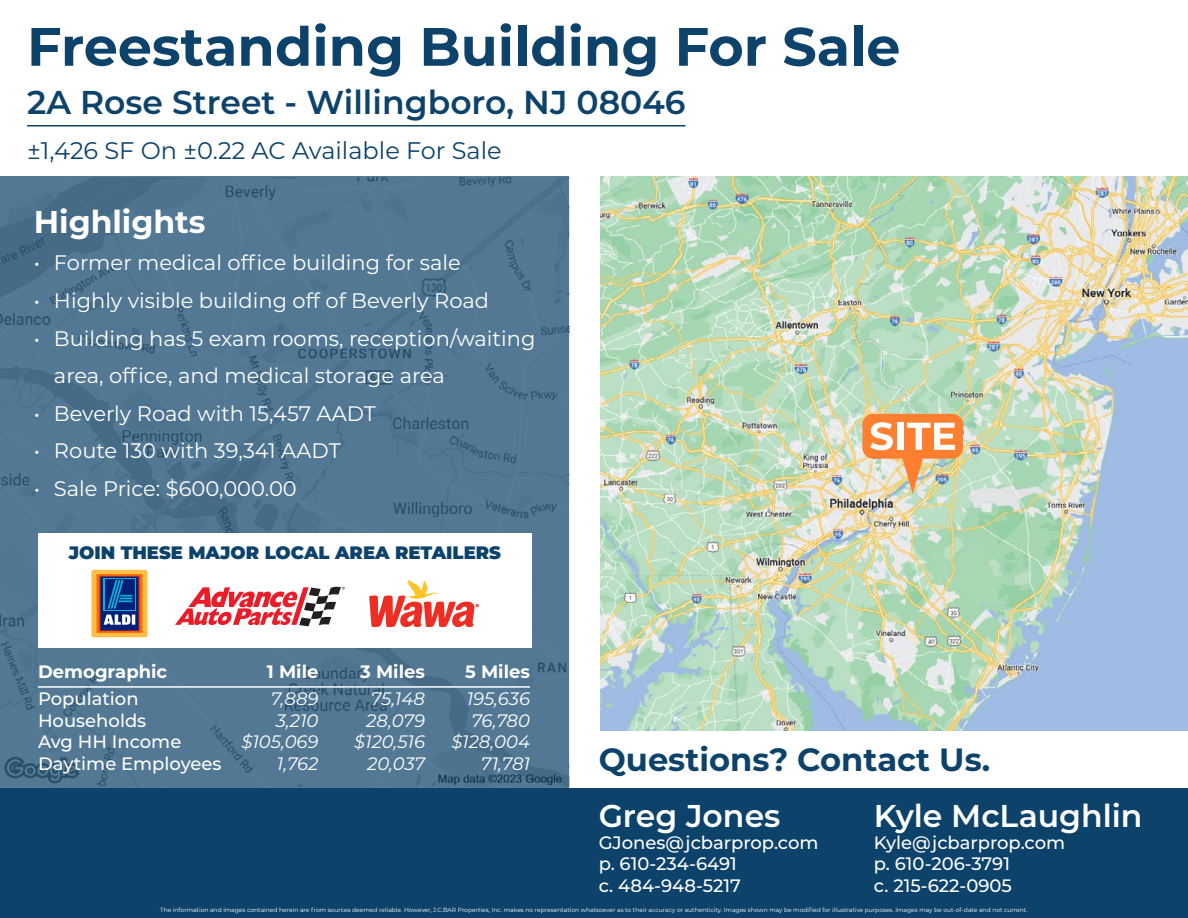
<style>
.page{position:relative;width:1188px;height:918px;background:#fff}
.page>*{position:absolute;margin:0;border:0;box-sizing:border-box;transform-origin:0 0}
.t1{font:700 54px "Montserrat";color:#0d436b}
.t2{font:600 33px "Montserrat";color:#0d436b}
.t3{font:700 32.1px "Montserrat";color:#0d436b}
.t4{font:600 31.5px "Montserrat";color:#fff}
.t5{font:700 31.5px "Montserrat";color:#fff}
.t6{font:24px "Montserrat";color:#0d436b}
.t7{font:21px/37.5px "Montserrat";color:#fff}
.t8{font:500 18px/21.6px "Montserrat";color:#fff}
.t9{font:italic 18px "Montserrat";color:#fff}
.t10{font:900 18px "Montserrat";color:#0d436b}
.t11{font:700 18px "Montserrat";color:#fff}
.t12{font:6px "Montserrat";color:#fff}
</style>
<div class="page">
<img style="left:601px;top:176px;width:587px;height:554px">
<img style="left:862px;top:414px;width:101px;height:80px">
<div style="left:0;top:788px;width:1188px;height:130px;background:#0d436b"></div>
<svg style="left:1px;top:176px;width:568px;height:612px;background:#4f7591"></svg>
<hr style="left:27px;top:125px;width:659px;height:2px;background:#0d436b">
<hr style="left:38px;top:686px;width:492px;height:2px;background:#fff">
<div style="left:38px;top:533px;width:494px;height:115px;background:#fff"></div>
<div style="left:91px;top:570px;width:57px;height:67px;background:#ffbf45;border-radius:2px"></div>
<div style="left:96px;top:574px;width:47px;height:59px;background:#fa6e0a"></div>
<svg style="left:99px;top:576px;width:41px;height:55px"></svg>
<div style="left:100px;top:577px;width:39px;height:54px;background:linear-gradient(to right,#001f78,#001f78)"></div>
<div style="left:104px;top:578px;width:32px;height:32px;background:#001f78"></div>
<svg style="left:104px;top:615px;width:31px;height:10px"></svg>
<svg style="left:108px;top:580px;width:24px;height:29px"></svg>
<svg style="left:175px;top:587px;width:170px;height:39px"></svg>
<svg style="left:369px;top:580px;width:110px;height:47px"></svg>
<h1 class="t1" style="left:27px;top:8px;width:875px">Freestanding Building For Sale</h1>
<h2 class="t2" style="left:27px;top:79px;width:660px">2A Rose Street - Willingboro, NJ 08046</h2>
<h3 class="t6" style="left:27px;top:134px;width:476px">±1,426 SF On ±0.22 AC Available For Sale</h3>
<h3 class="t5" style="left:34px;top:199px;width:173px">Highlights</h3>
<h3 class="t7" style="left:34px;top:244px;width:429px">• Former medical office building for sale</h3>
<h3 class="t7" style="left:34px;top:281px;width:457px">• Highly visible building off of Beverly Road</h3>
<h3 class="t7" style="left:54px;top:319px;width:483px;text-indent:-20px">• Building has 5 exam rooms, reception/waiting area, office, and medical storage area</h3>
<h3 class="t7" style="left:34px;top:394px;width:344px">• Beverly Road with 15,457 AADT</h3>
<h3 class="t7" style="left:34px;top:431px;width:309px">• Route 130 with 39,341 AADT</h3>
<h3 class="t7" style="left:34px;top:469px;width:265px">• Sale Price: $600,000.00</h3>
<h3 class="t10" style="left:69px;top:539px;width:434px">JOIN THESE MAJOR LOCAL AREA RETAILERS</h3>
<h3 class="t11" style="left:38px;top:659px;width:131px">Demographic</h3>
<h3 class="t11" style="left:267px;top:659px;width:53px">1 Mile</h3>
<h3 class="t11" style="left:360px;top:659px;width:66px">3 Miles</h3>
<h3 class="t11" style="left:465px;top:659px;width:66px">5 Miles</h3>
<h3 class="t8" style="left:38px;top:687px;width:102px">Population</h3>
<h3 class="t9" style="left:271px;top:686px;width:49px">7,889</h3>
<h3 class="t9" style="left:371px;top:686px;width:56px">75,148</h3>
<h3 class="t9" style="left:467px;top:686px;width:65px">195,636</h3>
<h3 class="t8" style="left:38px;top:709px;width:110px">Households</h3>
<h3 class="t9" style="left:276px;top:708px;width:44px">3,210</h3>
<h3 class="t9" style="left:366px;top:708px;width:60px">28,079</h3>
<h3 class="t9" style="left:471px;top:708px;width:60px">76,780</h3>
<h3 class="t8" style="left:38px;top:731px;width:145px">Avg HH Income</h3>
<h3 class="t9" style="left:242px;top:730px;width:78px">$105,069</h3>
<h3 class="t9" style="left:354px;top:730px;width:72px">$120,516</h3>
<h3 class="t9" style="left:451px;top:730px;width:80px">$128,004</h3>
<h3 class="t8" style="left:38px;top:752px;width:185px">Daytime Employees</h3>
<h3 class="t9" style="left:277px;top:751px;width:43px">1,762</h3>
<h3 class="t9" style="left:367px;top:751px;width:59px">20,037</h3>
<h3 class="t9" style="left:481px;top:751px;width:51px">71,781</h3>
<h3 class="t3" style="left:599px;top:737px;width:393px">Questions? Contact Us.</h3>
<h3 class="t4" style="left:599px;top:794px;width:183px">Greg Jones</h3>
<h3 class="t8" style="left:599px;top:831px;width:221px">GJones@jcbarprop.com p. 610-234-6491<br>c. 484-948-5217</h3>
<h3 class="t4" style="left:874px;top:794px;width:270px">Kyle McLaughlin</h3>
<h3 class="t8" style="left:874px;top:831px;width:193px">Kyle@jcbarprop.com p. 610-206-3791<br>c. 215-622-0905</h3>
<p class="t12" style="left:160px;top:905px;width:869px">The information and images contained herein are from sources deemed reliable. However, J.C.BAR Properties, Inc. makes no representation whatsoever as to their accuracy or authenticity. Images shown may be modified for illustrative purposes. Images may be out-of-date and not current.</p>
</div>
